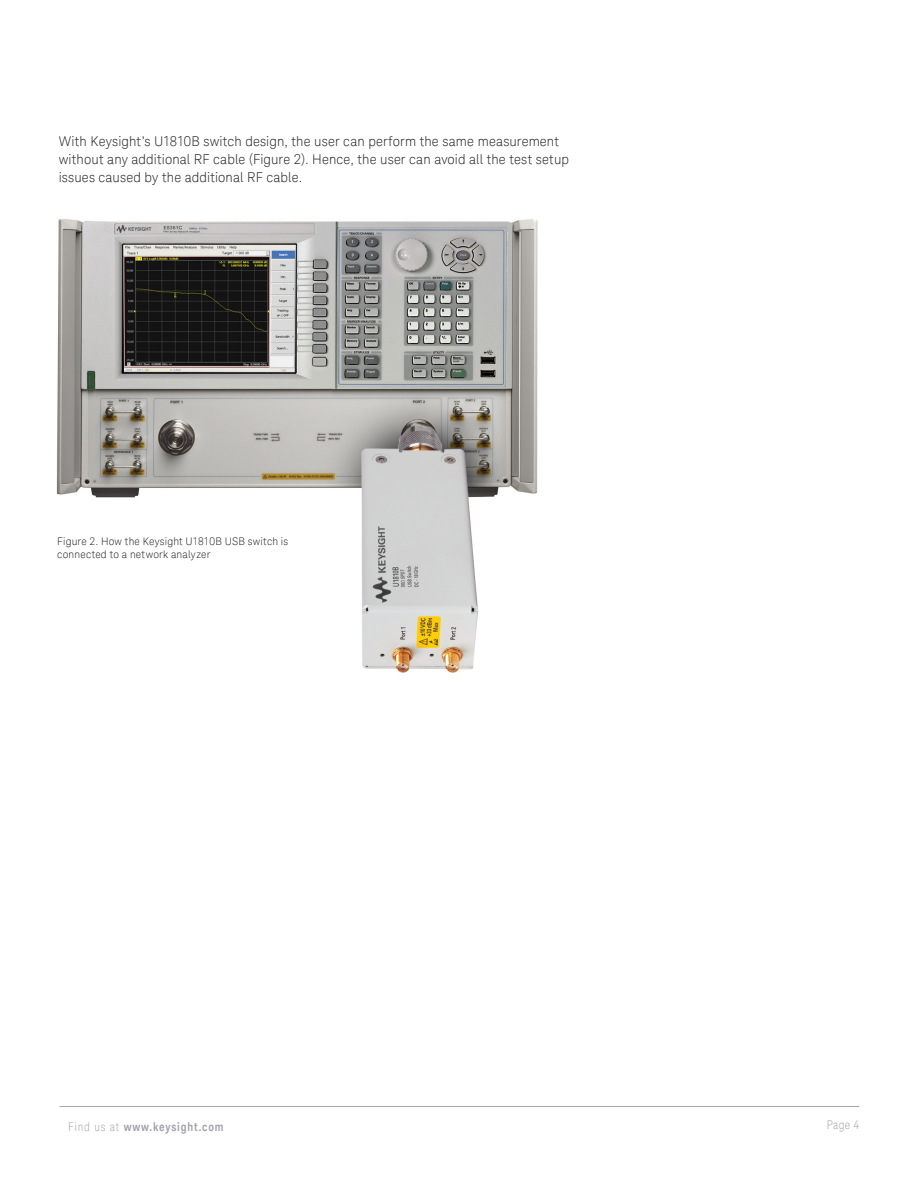
<style>
.page{position:relative;width:918px;height:1188px;background:#fff}
.page>*{position:absolute;margin:0;border:0;box-sizing:border-box;transform-origin:0 0}
.K_Body_Text{font:300 13.5px/18px "Keysight Sans";letter-spacing:.01em;color:#231f20}
.t1{font:700 12px "Keysight Sans Condensed";letter-spacing:.07em;color:#a4a1a9}
.t2{font:300 condensed 12px "Keysight Sans";color:#a4a1a9}
.K_Captions{font:300 10.5px/13.5px "Keysight Sans";letter-spacing:.02em;color:#231f20}
.s1{font-family:"Keysight Sans";font-weight:300;font-stretch:condensed}
</style>
<div class="page">
<hr style="left:60px;top:1106px;width:799px;height:1px;background:#a4a1a9">
<img style="left:56px;top:219px;width:482px;height:454px">
<p class="K_Body_Text" style="left:59px;top:132px;width:512px">With Keysight’s U1810B switch design, the user can perform the same measurement without any additional RF cable (Figure 2). Hence, the user can avoid all the test setup issues caused by the additional RF cable.</p>
<p class="K_Captions" style="left:57px;top:534px;width:232px">Figure 2. How the Keysight U1810B USB switch is connected to a network analyzer</p>
<p class="t1" style="left:68px;top:1119px;width:157px"><span class="s1">Find us at</span> www.keysight.com</p>
<p class="t2" style="left:827px;top:1117px;width:34px">Page 4</p>
</div>
